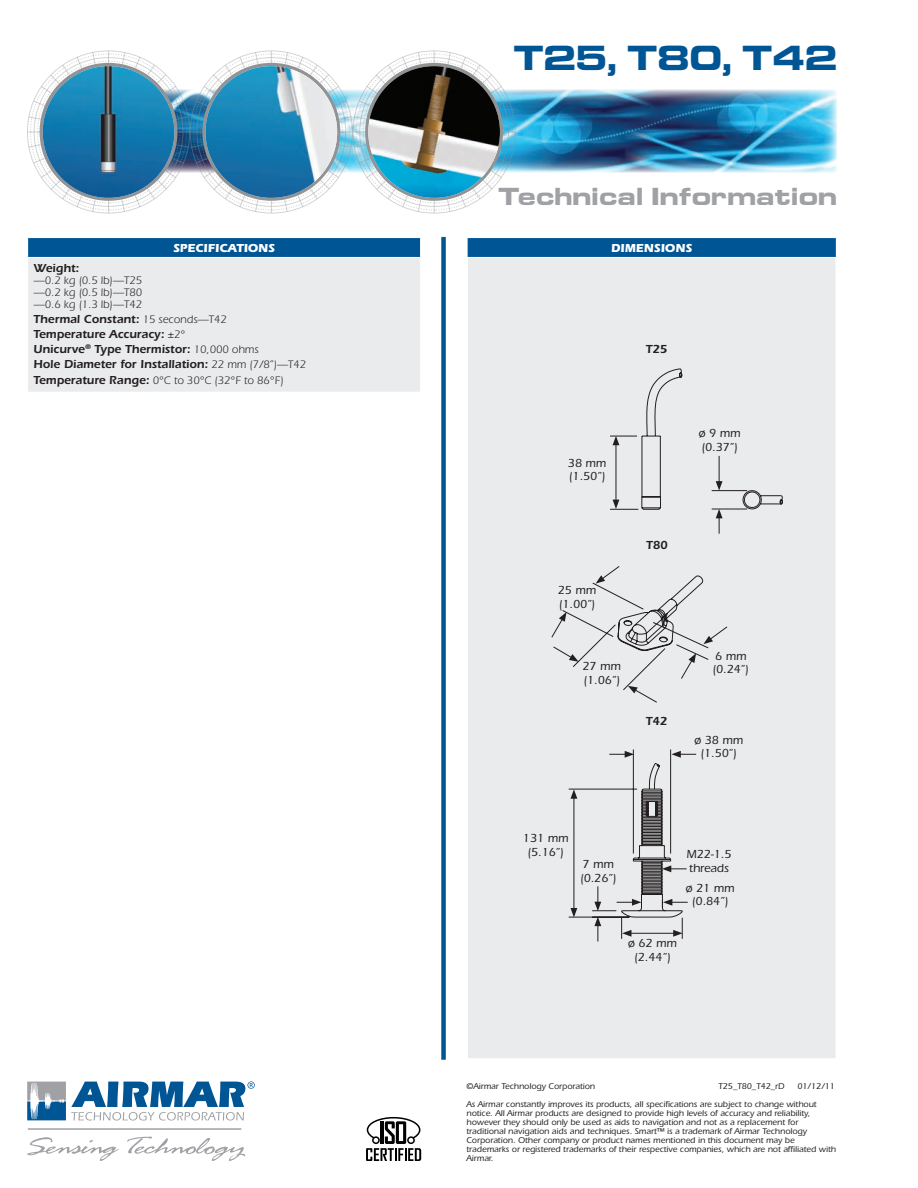
<style>
.page{position:relative;width:918px;height:1188px;background:#fff}
.page>*{position:absolute;margin:0;border:0;box-sizing:border-box;transform-origin:0 0}
.t1{font:700 30px "Euro Technic Ext";color:#005595}
.t2{font:700 21.15px "Euro Technic Ext";color:#a0a1a5}
.t3{font:500 12.15px/13.8px "ITC Eras Std";color:#231f20}
.t4{font:600 12.15px "ITC Eras Std";letter-spacing:-.01em;color:#231f20}
.t5{font:600 12px/15px "ITC Eras Std";color:#231f20}
.t6{font:700 12px "ITC Eras Std";color:#fff}
.t7{font:11.25px/12px "ITC Eras Std";color:#231f20;text-align:justify}
.t8{font:500 8.7px/9px "ITC Eras Std";color:#231f20}
.s1{font-size:25.5px}
.s2{font-weight:400;font-size:11.25px}
.s3{font-weight:600;font-size:12px}
</style>
<div class="page">
<img style="left:515px;top:90px;width:322px;height:82px">
<svg style="left:27px;top:1137px;width:92px;height:24px"></svg>
<svg style="left:127px;top:1136px;width:118px;height:25px"></svg>
<svg style="left:27px;top:1081px;width:228px;height:40px"></svg>
<hr style="left:28px;top:1128px;width:213px;height:2px;background:#a0a1a5">
<div style="left:441px;top:237px;width:5px;height:823px;background:#005595"></div>
<hr style="left:108px;top:51px;width:1px;height:162px;background:#919395">
<hr style="left:27px;top:132px;width:163px;height:1px;background:#919395">
<hr style="left:271px;top:51px;width:1px;height:162px;background:#919395">
<hr style="left:434px;top:51px;width:1px;height:162px;background:#919395">
<svg style="left:28px;top:52px;width:487px;height:160px"></svg>
<svg style="left:365px;top:63px;width:138px;height:138px"></svg>
<svg style="left:366px;top:1117px;width:55px;height:44px"></svg>
<div style="left:467px;top:249px;width:370px;height:811px;background:#eaebec;border:2px solid #fff"></div>
<div style="left:467px;top:238px;width:369px;height:20px;background:#005595"></div>
<svg style="left:467px;top:238px;width:1px;height:19px"></svg>
<hr style="left:467px;top:257px;width:370px;height:1px;background:#fff">
<div style="left:28px;top:238px;width:393px;height:20px;background:#005595"></div>
<div style="left:28px;top:258px;width:393px;height:134px;background:#eaebec"></div>
<svg style="left:420px;top:238px;width:1px;height:19px"></svg>
<hr style="left:27px;top:257px;width:394px;height:1px;background:#fff">
<hr style="left:420px;top:258px;width:1px;height:134px;background:#fff">
<svg style="left:610px;top:368px;width:173px;height:166px"></svg>
<svg style="left:568px;top:749px;width:128px;height:192px"></svg>
<svg style="left:551px;top:566px;width:177px;height:137px"></svg>
<img style="left:43px;top:66px;width:131px;height:132px;border-radius:66px">
<img style="left:368px;top:66px;width:132px;height:132px;border-radius:66px">
<img style="left:206px;top:66px;width:131px;height:132px;border-radius:66px">
<h1 class="t1" style="left:513px;top:36px;width:325px">T25<span class="s1">,</span> T80<span class="s1">,</span> T42</h1>
<h2 class="t2" style="left:498px;top:182px;width:340px">Technical Information</h2>
<h3 class="t6" style="left:173px;top:241px;width:104px">SPECIFICATIONS</h3>
<h3 class="t6" style="left:611px;top:241px;width:82px">DIMENSIONS</h3>
<h3 class="t5" style="left:34px;top:260px;width:47px">Weight:</h3>
<p class="t7" style="left:34px;top:274px;width:110px">—0.2 kg (0.5 lb)—T25 —0.2 kg (0.5 lb)—T80 —0.6 kg (1.3 lb)—T42</p>
<h3 class="t5" style="left:34px;top:311px;width:274px">Thermal Constant: <span class="s2">15 seconds—T42<br></span>Temperature Accuracy: <span class="s2">±2°<br></span>Unicurve<sup>®</sup> Type Thermistor: <span class="s2">10,000 ohms<br></span>Hole Diameter for Installation: <span class="s2">22 mm (7/8”)—T42</span></h3>
<p class="t7" style="left:34px;top:374px;width:252px"><span class="s3">Temperature Range:</span> 0°C to 30°C (32°F to 86°F)</p>
<h3 class="t4" style="left:646px;top:342px;width:23px">T25</h3>
<h3 class="t3" style="left:568px;top:456px;width:40px">38 mm (1.50”)</h3>
<h3 class="t3" style="left:558px;top:583px;width:40px">25 mm (1.00”)</h3>
<h3 class="t3" style="left:583px;top:660px;width:40px">27 mm (1.06”)</h3>
<h3 class="t4" style="left:646px;top:538px;width:23px">T80</h3>
<h3 class="t4" style="left:646px;top:714px;width:23px">T42</h3>
<h3 class="t3" style="left:699px;top:426px;width:43px">ø 9 mm (0.37”)</h3>
<h3 class="t3" style="left:713px;top:649px;width:38px">6 mm (0.24”)</h3>
<h3 class="t3" style="left:694px;top:733px;width:51px;text-align:center">ø 38 mm (1.50”)</h3>
<h3 class="t3" style="left:523px;top:831px;width:47px;text-align:center">131 mm (5.16”)</h3>
<h3 class="t3" style="left:580px;top:858px;width:38px">7 mm (0.26”)</h3>
<h3 class="t3" style="left:687px;top:847px;width:47px">M22-1.5 threads</h3>
<h3 class="t3" style="left:686px;top:881px;width:51px;text-align:center">ø 21 mm (0.84”)</h3>
<h3 class="t3" style="left:628px;top:936px;width:51px;text-align:center">ø 62 mm (2.44”)</h3>
<p class="t8" style="left:467px;top:1077px;width:370px;line-height:18px;text-indent:331px">01/12/11<br>As Airmar constantly improves its products, all specifications are subject to change without</p>
<p class="t8" style="left:467px;top:1109px;width:371px">notice. All Airmar products are designed to provide high levels of accuracy and reliability, however they should only be used as aids to navigation and not as a replacement for traditional navigation aids and techniques. Smart™ is a trademark of Airmar Technology Corporation. Other company or product names mentioned in this document may be trademarks or registered trademarks of their respective companies, which are not affiliated with Airmar.</p>
<p class="t8" style="left:467px;top:1082px;width:130px">©Airmar Technology Corporation</p>
<p class="t8" style="left:718px;top:1082px;width:68px">T25_T80_T42_rD</p>
</div>
